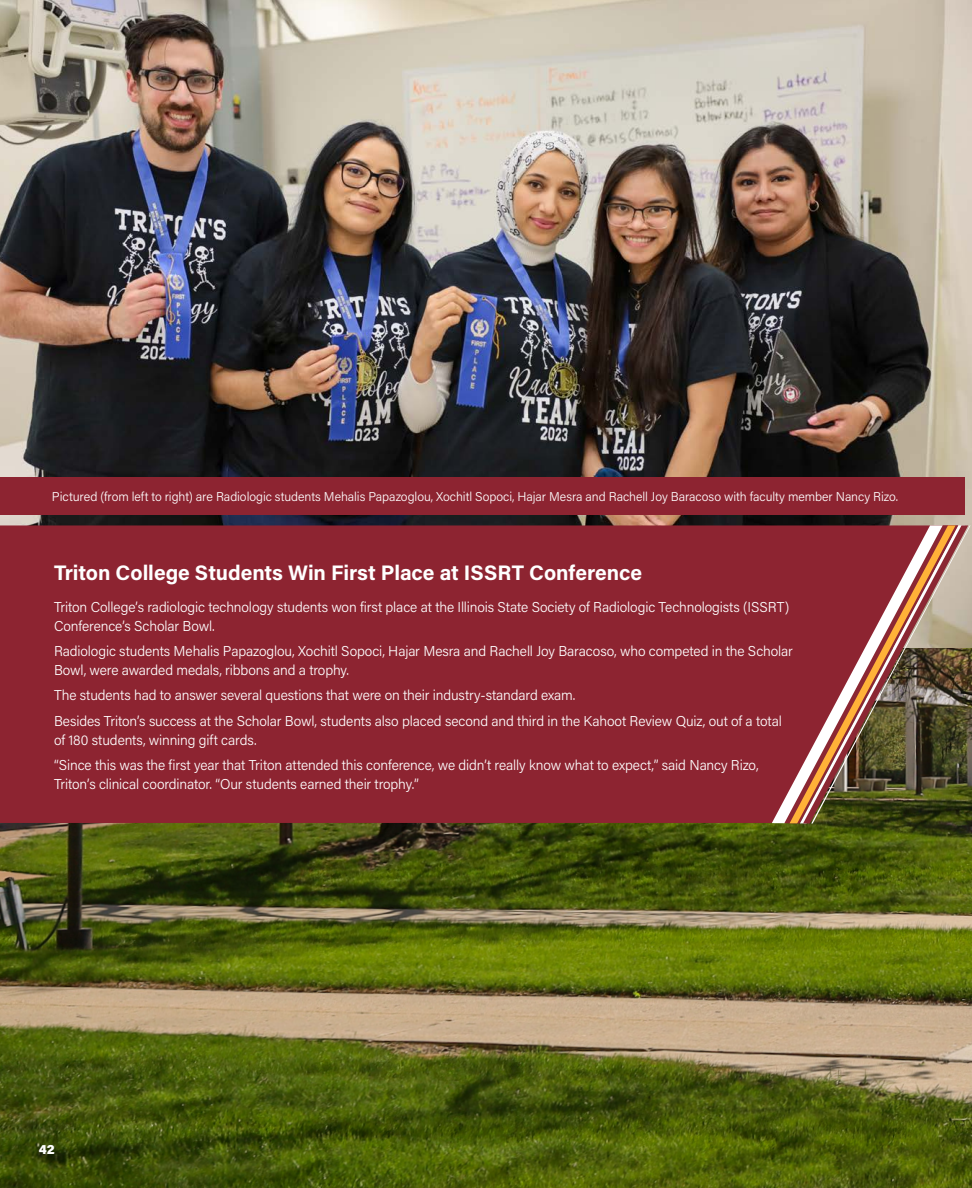
<style>
.page{position:relative;width:972px;height:1188px;background:#fff}
.page>*{position:absolute;margin:0;border:0;box-sizing:border-box;transform-origin:0 0}
.Titles_2{font:700 21px "Acumin Pro";color:#fff}
.Text{font:300 14.25px/18.8px "Acumin Pro";letter-spacing:-.01em;color:#fff}
.t1{font:900 13.5px "Acumin Pro";color:#fff}
.Cutlines{font:300 12.75px "Acumin Pro";letter-spacing:-.005em;color:#fff}
</style>
<div class="page">
<img style="left:0;top:648px;width:972px;height:540px">
<img style="left:0;top:0;width:972px;height:648px">
<div style="left:0;top:525px;width:772px;height:298px;background:#8d2431"></div>
<svg style="left:772px;top:520px;width:171px;height:308px;background:#7b3334"></svg>
<img style="left:786px;top:525px;width:184px;height:299px">
<div style="left:0;top:477px;width:964px;height:38px;background:#8d2431"></div>
<p class="Cutlines" style="left:52px;top:488px;width:848px">Pictured (from left to right) are Radiologic students Mehalis Papazoglou, Xochitl Sopoci, Hajar Mesra and Rachell Joy Baracoso with faculty member Nancy Rizo.</p>
<p class="Titles_2" style="left:54px;top:557px;width:590px">Triton College Students Win First Place at ISSRT Conference</p>
<p class="Text" style="left:54px;top:597px;width:737px">Triton College’s radiologic technology students won first place at the Illinois State Society of Radiologic Technologists (ISSRT)<br>Conference’s Scholar Bowl.</p>
<p class="Text" style="left:54px;top:641px;width:740px">Radiologic students Mehalis Papazoglou, Xochitl Sopoci, Hajar Mesra and Rachell Joy Baracoso, who competed in the Scholar<br>Bowl, were awarded medals, ribbons and a trophy.</p>
<p class="Text" style="left:54px;top:685px;width:523px">The students had to answer several questions that were on their industry-standard exam.</p>
<p class="Text" style="left:54px;top:711px;width:729px">Besides Triton’s success at the Scholar Bowl, students also placed second and third in the Kahoot Review Quiz, out of a total of 180 students, winning gift cards.</p>
<p class="Text" style="left:54px;top:755px;width:706px">“Since this was the first year that Triton attended this conference, we didn’t really know what to expect,” said Nancy Rizo,<br>Triton’s clinical coordinator. “Our students earned their trophy.”</p>
<p class="t1" style="left:39px;top:1140px;width:17px">42</p>
</div>
